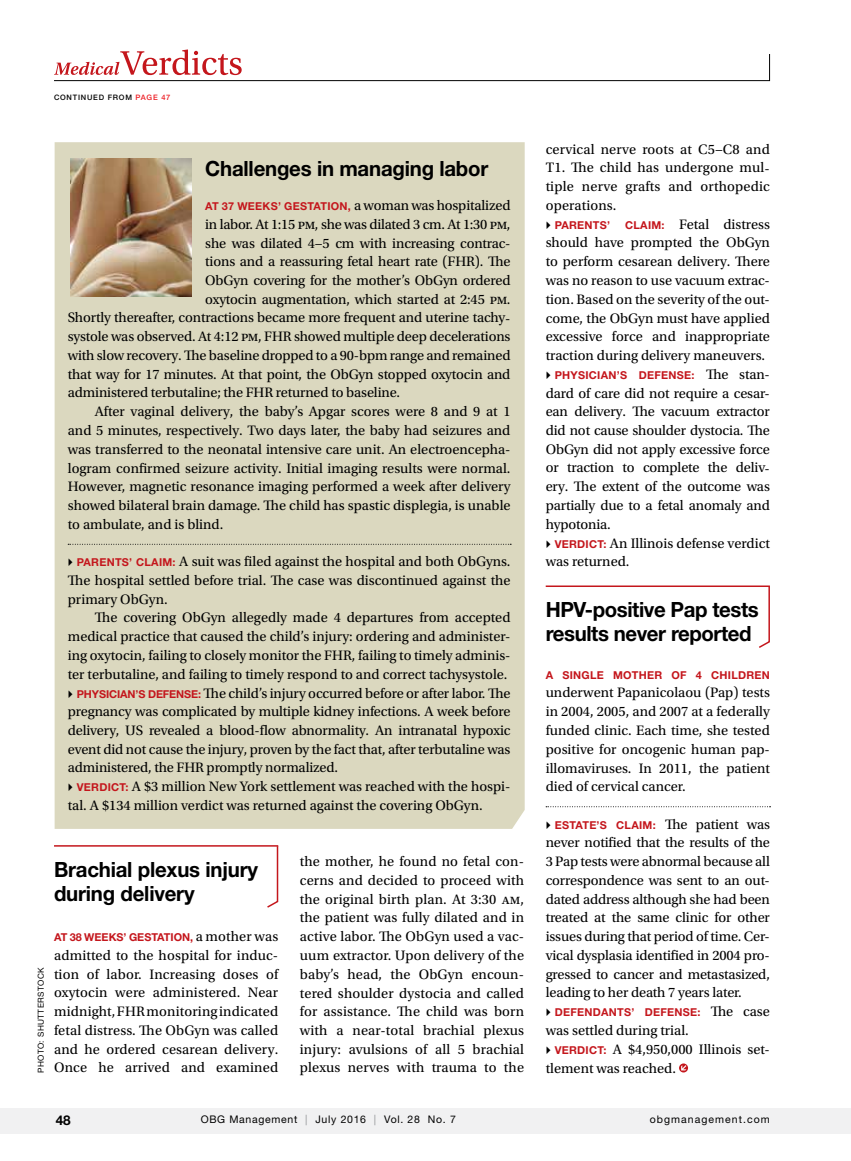
<style>
.page{position:relative;width:851px;height:1161px;background:#fff}
.page>*{position:absolute;margin:0;border:0;box-sizing:border-box;transform-origin:0 0}
.t1{font:700 21px/24px "Helvetica Neue LT Std";letter-spacing:-.01em;color:#000}
.t2{font:14.4px/18.8px "Utopia Std";letter-spacing:-.005em;color:#000;text-align:justify}
.t3{font:700 13.5px "Helvetica Neue LT Std";color:#000}
.t4{font:700 10.8px "Helvetica Neue LT Std";letter-spacing:.025em;color:#c4161c}
.t5{font:700 10.8px "Helvetica Neue LT Std";color:#c4161c}
.t6{font:10.5px "Helvetica Neue LT Std";letter-spacing:.065em;color:#000}
.t7{font:10.5px "Helvetica Neue LT Std";letter-spacing:.1em;color:#000}
.t8{font:8.25px "Helvetica Neue LT Std";letter-spacing:.05em;color:#000}
.t9{font:500 7.5px "Helvetica Neue LT Std";letter-spacing:.1em;color:#000}
.s1{color:#ed1d24}
.s2{font-family:"Helvetica Neue LT Std";font-weight:700;font-size:10.8px;color:#c4161c}
.s3{font-family:"Utopia Std";font-weight:400;font-size:14.4px;color:#000}
.s4{color:#939598}
</style>
<div class="page">
<svg style="left:54px;top:49px;width:716px;height:32px"></svg>
<div style="left:0;top:1108px;width:850px;height:26px;background:#f1f1f2"></div>
<hr style="left:54px;top:845px;width:224px;height:2px;background:#c4161c">
<hr style="left:545px;top:586px;width:225px;height:1px;background:#c4161c">
<svg style="left:546px;top:806px;width:224px;height:1px"></svg>
<svg style="left:679px;top:1063px;width:9px;height:9px"></svg>
<div style="left:55px;top:142px;width:469px;height:687px;background:#dbd8bf"></div>
<svg style="left:68px;top:544px;width:443px;height:1px"></svg>
<img style="left:71px;top:158px;width:121px;height:139px">
<svg style="left:265px;top:845px;width:14px;height:63px"></svg>
<svg style="left:757px;top:585px;width:13px;height:63px"></svg>
<svg style="left:69px;top:559px;width:15px;height:8px"></svg>
<svg style="left:69px;top:690px;width:15px;height:8px"></svg>
<svg style="left:69px;top:784px;width:15px;height:8px"></svg>
<p class="t9" style="left:54px;top:93px;width:118px">CONTINUED FROM <span class="s1">PAGE 47</span></p>
<h1 class="t1" style="left:205px;top:156px;width:284px">Challenges in managing labor</h1>
<p class="t2" style="left:205px;top:196px;width:307px"><span class="s2">AT 37 WEEKS’ GESTATION,</span> a woman was hospitalized</p>
<p class="t2" style="left:205px;top:215px;width:307px">in labor. At 1:15 pm, she was dilated 3 cm. At 1:30 pm,</p>
<p class="t2" style="left:205px;top:234px;width:307px">she was dilated 4−5 cm with increasing contrac-</p>
<p class="t2" style="left:205px;top:252px;width:307px">tions and a reassuring fetal heart rate (FHR). The</p>
<p class="t2" style="left:205px;top:271px;width:307px">ObGyn covering for the mother’s ObGyn ordered</p>
<p class="t2" style="left:205px;top:290px;width:307px">oxytocin augmentation, which started at 2:45 pm.</p>
<p class="t2" style="left:68px;top:309px;width:444px">Shortly thereafter, contractions became more frequent and uterine tachy-</p>
<p class="t2" style="left:68px;top:327px;width:444px">systole was observed. At 4:12 pm, FHR showed multiple deep decelerations</p>
<p class="t2" style="left:68px;top:346px;width:444px">with slow recovery. The baseline dropped to a 90-bpm range and remained</p>
<p class="t2" style="left:68px;top:365px;width:444px">that way for 17 minutes. At that point, the ObGyn stopped oxytocin and</p>
<p class="t2" style="left:68px;top:384px;width:334px">administered terbutaline; the FHR returned to baseline.</p>
<p class="t2" style="left:95px;top:402px;width:417px">After vaginal delivery, the baby’s Apgar scores were 8 and 9 at 1</p>
<p class="t2" style="left:68px;top:421px;width:444px">and 5 minutes, respectively. Two days later, the baby had seizures and</p>
<p class="t2" style="left:68px;top:440px;width:444px">was transferred to the neonatal intensive care unit. An electroencepha-</p>
<p class="t2" style="left:68px;top:459px;width:444px">logram confirmed seizure activity. Initial imaging results were normal.</p>
<p class="t2" style="left:68px;top:477px;width:444px">However, magnetic resonance imaging performed a week after delivery</p>
<p class="t2" style="left:68px;top:496px;width:444px">showed bilateral brain damage. The child has spastic displegia, is unable</p>
<p class="t2" style="left:68px;top:515px;width:157px">to ambulate, and is blind.</p>
<p class="t2" style="left:68px;top:552px;width:444px;text-indent:9px"><span class="s2">PARENTS’ CLAIM:</span> A suit was filed against the hospital and both ObGyns.<br>The hospital settled before trial. The case was discontinued against the primary ObGyn.</p>
<p class="t2" style="left:95px;top:609px;width:417px">The covering ObGyn allegedly made 4 departures from accepted</p>
<p class="t2" style="left:68px;top:627px;width:444px">medical practice that caused the child’s injury: ordering and administer-</p>
<p class="t2" style="left:68px;top:646px;width:444px">ing oxytocin, failing to closely monitor the FHR, failing to timely adminis-</p>
<p class="t2" style="left:68px;top:665px;width:441px">ter terbutaline, and failing to timely respond to and correct tachysystole.</p>
<p class="t2" style="left:77px;top:684px;width:435px"><span class="s2">PHYSICIAN’S DEFENSE:</span> The child’s injury occurred before or after labor. The</p>
<p class="t2" style="left:68px;top:702px;width:444px">pregnancy was complicated by multiple kidney infections. A week before</p>
<p class="t2" style="left:68px;top:721px;width:444px">delivery, US revealed a blood-flow abnormality. An intranatal hypoxic</p>
<p class="t2" style="left:68px;top:740px;width:444px">event did not cause the injury, proven by the fact that, after terbutaline was</p>
<p class="t2" style="left:68px;top:759px;width:272px">administered, the FHR promptly normalized.</p>
<p class="t2" style="left:77px;top:777px;width:435px"><span class="s2">VERDICT:</span> A $3 million New York settlement was reached with the hospi-</p>
<p class="t2" style="left:68px;top:796px;width:416px">tal. A $134 million verdict was returned against the covering ObGyn.</p>
<p class="t8" style="left:36px;top:1073px;width:107px;rotate:-90deg">PHOTO: SHUTTERSTOCK</p>
<h1 class="t1" style="left:54px;top:857px;width:205px">Brachial plexus injury during delivery</h1>
<p class="t5" style="left:54px;top:931px;width:226px">AT 38 WEEKS’ GESTATION, <span class="s3">a mother was</span></p>
<p class="t2" style="left:54px;top:946px;width:226px">admitted to the hospital for induc&shy;tion of labor. Increasing doses of oxytocin were administered. Near midnight, FHR monitoring indicated fetal distress. The ObGyn was called and he ordered cesarean delivery.<br>Once he arrived and examined</p>
<p class="t2" style="left:300px;top:852px;width:226px">the mother, he found no fetal con&shy;cerns and decided to proceed with the original birth plan. At 3:30 am, the patient was fully dilated and in active labor. The ObGyn used a vac&shy;uum extractor. Upon delivery of the baby’s head, the ObGyn encoun&shy;tered shoulder dystocia and called for assistance. The child was born with a near-total brachial plexus injury: avulsions of all 5 brachial plexus nerves with trauma to the</p>
<p class="t2" style="left:545px;top:140px;width:226px">cervical nerve roots at C5−C8 and T1. The child has undergone mul&shy;tiple nerve grafts and orthopedic operations.</p>
<p class="t4" style="left:554px;top:218px;width:57px">PARENTS’</p>
<p class="t2" style="left:545px;top:215px;width:226px;text-indent:79px"><span class="s2">CLAIM:</span> Fetal distress should have prompted the ObGyn to perform cesarean delivery. There was no reason to use vacuum extrac&shy;tion. Based on the severity of the out&shy;come, the ObGyn must have applied excessive force and inappropriate traction during delivery maneuvers.</p>
<p class="t4" style="left:554px;top:368px;width:217px">PHYSICIAN’S DEFENSE: <span class="s3">The stan-</span></p>
<p class="t2" style="left:545px;top:384px;width:226px">dard of care did not require a cesar&shy;ean delivery. The vacuum extractor did not cause shoulder dystocia. The ObGyn did not apply excessive force or traction to complete the deliv&shy;ery. The extent of the outcome was partially due to a fetal anomaly and hypotonia.</p>
<p class="t2" style="left:545px;top:534px;width:226px;text-indent:9px"><span class="s2">VERDICT:</span> An Illinois defense verdict was returned.</p>
<h1 class="t1" style="left:545px;top:597px;width:214px">HPV-positive Pap tests results never reported</h1>
<p class="t4" style="left:545px;top:668px;width:226px">A SINGLE MOTHER OF 4 CHILDREN</p>
<p class="t2" style="left:545px;top:684px;width:226px">underwent Papanicolaou (Pap) tests in 2004, 2005, and 2007 at a federally funded clinic. Each time, she tested positive for oncogenic human pap&shy;illomaviruses. In 2011, the patient died of cervical cancer.</p>
<p class="t4" style="left:554px;top:818px;width:217px">ESTATE’S CLAIM: <span class="s3">The patient was</span></p>
<p class="t2" style="left:545px;top:834px;width:226px">never notified that the results of the 3 Pap tests were abnormal because all correspondence was sent to an out&shy;dated address although she had been treated at the same clinic for other issues during that period of time. Cer&shy;vical dysplasia identified in 2004 pro&shy;gressed to cancer and metastasized, leading to her death 7 years later.</p>
<p class="t4" style="left:554px;top:1006px;width:217px">DEFENDANTS’ DEFENSE: <span class="s3">The case</span></p>
<p class="t2" style="left:545px;top:1021px;width:145px">was settled during trial.</p>
<p class="t2" style="left:554px;top:1040px;width:217px"><span class="s2">VERDICT:</span> A $4,950,000 Illinois set-</p>
<p class="t2" style="left:545px;top:1059px;width:132px">tlement was reached.</p>
<p class="t3" style="left:56px;top:1112px;width:17px">48</p>
<p class="t6" style="left:201px;top:1114px;width:257px">OBG Management <span class="s4">|</span> July 2016 <span class="s4">|</span> Vol. 28 No. 7</p>
<p class="t7" style="left:649px;top:1114px;width:122px">obgmanagement.com</p>
</div>
